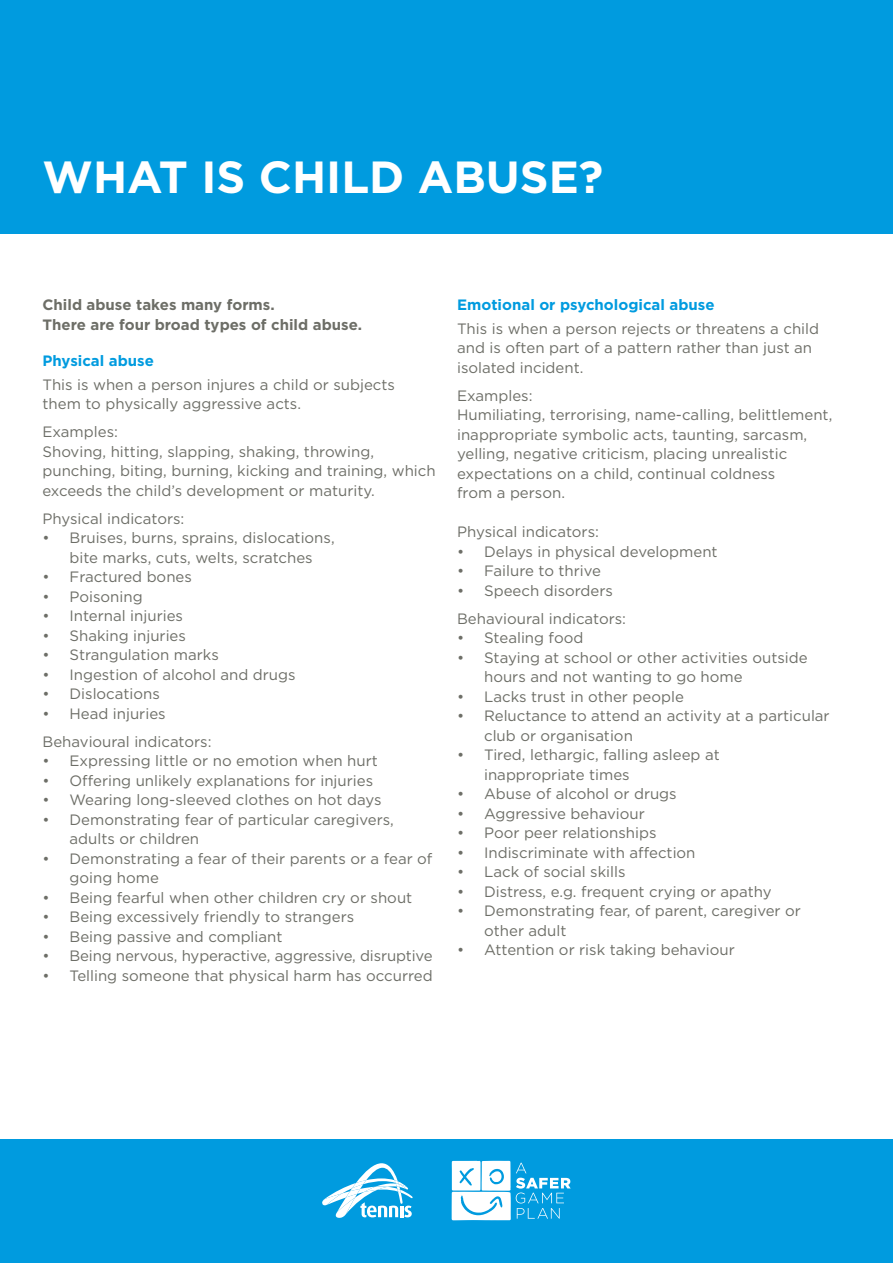
<style>
.page{position:relative;width:893px;height:1263px;background:#fff}
.page>*{position:absolute;margin:0;border:0;box-sizing:border-box;transform-origin:0 0}
.Heading{font:700 45px "Gotham";color:#fff}
.t1{font:15px/19.5px "Gotham";color:#6d6e67}
.t2{font:700 15px "Gotham";color:#6d6e67}
.Heading-2{font:700 15px "Gotham";color:#009bdf}
</style>
<div class="page">
<div style="left:0;top:0;width:893px;height:234px;background:#009bdf"></div>
<div style="left:0;top:1140px;width:893px;height:123px;background:#009bdf"></div>
<svg style="left:452px;top:1161px;width:119px;height:59px"></svg>
<svg style="left:322px;top:1163px;width:91px;height:55px"></svg>
<p class="Heading" style="left:43px;top:152px;width:562px">WHAT IS CHILD ABUSE?</p>
<p class="t2" style="left:43px;top:296px;width:234px">Child abuse takes many forms.</p>
<p class="t2" style="left:43px;top:316px;width:321px">There are four broad types of child abuse.</p>
<p class="Heading-2" style="left:43px;top:352px;width:113px">Physical abuse</p>
<p class="t1" style="left:43px;top:374px;width:354px">This is when a person injures a child or subjects them to physically aggressive acts.</p>
<p class="t1" style="left:43px;top:422px;width:77px">Examples:</p>
<p class="t1" style="left:43px;top:441px;width:395px">Shoving, hitting, slapping, shaking, throwing, punching, biting, burning, kicking and training, which exceeds the child’s development or maturity.</p>
<p class="t1" style="left:43px;top:508px;width:143px">Physical indicators:</p>
<p class="t1" style="left:43px;top:528px;width:294px;text-align:center">• Bruises, burns, sprains, dislocations, bite marks, cuts, welts, scratches</p>
<p class="t1" style="left:43px;top:567px;width:151px">• Fractured bones</p>
<p class="t1" style="left:43px;top:586px;width:102px">• Poisoning</p>
<p class="t1" style="left:43px;top:606px;width:142px">• Internal injuries</p>
<p class="t1" style="left:43px;top:625px;width:145px">• Shaking injuries</p>
<p class="t1" style="left:43px;top:645px;width:178px">• Strangulation marks</p>
<p class="t1" style="left:43px;top:664px;width:255px">• Ingestion of alcohol and drugs</p>
<p class="t1" style="left:43px;top:684px;width:119px">• Dislocations</p>
<p class="t1" style="left:43px;top:703px;width:125px">• Head injuries</p>
<p class="t1" style="left:43px;top:731px;width:170px">Behavioural indicators:</p>
<p class="t1" style="left:43px;top:751px;width:337px">• Expressing little or no emotion when hurt</p>
<p class="t1" style="left:43px;top:770px;width:332px">• Offering unlikely explanations for injuries</p>
<p class="t1" style="left:43px;top:790px;width:341px">• Wearing long-sleeved clothes on hot days</p>
<p class="t1" style="left:70px;top:809px;width:326px;text-indent:-27px">• Demonstrating fear of particular caregivers, adults or children</p>
<p class="t1" style="left:70px;top:848px;width:364px;text-indent:-27px">• Demonstrating a fear of their parents or a fear of going home</p>
<p class="t1" style="left:43px;top:887px;width:371px">• Being fearful when other children cry or shout</p>
<p class="t1" style="left:43px;top:907px;width:313px">• Being excessively friendly to strangers</p>
<p class="t1" style="left:43px;top:926px;width:241px">• Being passive and compliant</p>
<p class="t1" style="left:43px;top:946px;width:392px">• Being nervous, hyperactive, aggressive, disruptive</p>
<p class="t1" style="left:43px;top:965px;width:392px">• Telling someone that physical harm has occurred</p>
<p class="Heading-2" style="left:457px;top:296px;width:259px">Emotional or psychological abuse</p>
<p class="t1" style="left:457px;top:318px;width:363px">This is when a person rejects or threatens a child and is often part of a pattern rather than just an isolated incident.</p>
<p class="t1" style="left:457px;top:385px;width:77px">Examples:</p>
<p class="t1" style="left:457px;top:405px;width:377px">Humiliating, terrorising, name-calling, belittlement, inappropriate symbolic acts, taunting, sarcasm, yelling, negative criticism, placing unrealistic expectations on a child, continual coldness<br>from a person.</p>
<p class="t1" style="left:457px;top:522px;width:143px">Physical indicators:</p>
<p class="t1" style="left:457px;top:541px;width:262px">• Delays in physical development</p>
<p class="t1" style="left:457px;top:561px;width:145px">• Failure to thrive</p>
<p class="t1" style="left:457px;top:580px;width:157px">• Speech disorders</p>
<p class="t1" style="left:457px;top:608px;width:170px">Behavioural indicators:</p>
<p class="t1" style="left:457px;top:628px;width:128px">• Stealing food</p>
<p class="t1" style="left:484px;top:647px;width:325px;text-indent:-27px">• Staying at school or other activities outside hours and not wanting to go home</p>
<p class="t1" style="left:457px;top:686px;width:228px">• Lacks trust in other people</p>
<p class="t1" style="left:484px;top:706px;width:347px;text-indent:-27px">• Reluctance to attend an activity at a particular club or organisation</p>
<p class="t1" style="left:484px;top:745px;width:237px;text-indent:-27px">• Tired, lethargic, falling asleep at inappropriate times</p>
<p class="t1" style="left:457px;top:784px;width:221px">• Abuse of alcohol or drugs</p>
<p class="t1" style="left:457px;top:803px;width:189px">• Aggressive behaviour</p>
<p class="t1" style="left:457px;top:823px;width:201px">• Poor peer relationships</p>
<p class="t1" style="left:457px;top:842px;width:240px">• Indiscriminate with affection</p>
<p class="t1" style="left:457px;top:862px;width:170px">• Lack of social skills</p>
<p class="t1" style="left:457px;top:881px;width:316px">• Distress, e.g. frequent crying or apathy</p>
<p class="t1" style="left:484px;top:901px;width:318px;text-indent:-27px">• Demonstrating fear, of parent, caregiver or other adult</p>
<p class="t1" style="left:457px;top:940px;width:279px">• Attention or risk taking behaviour</p>
</div>
